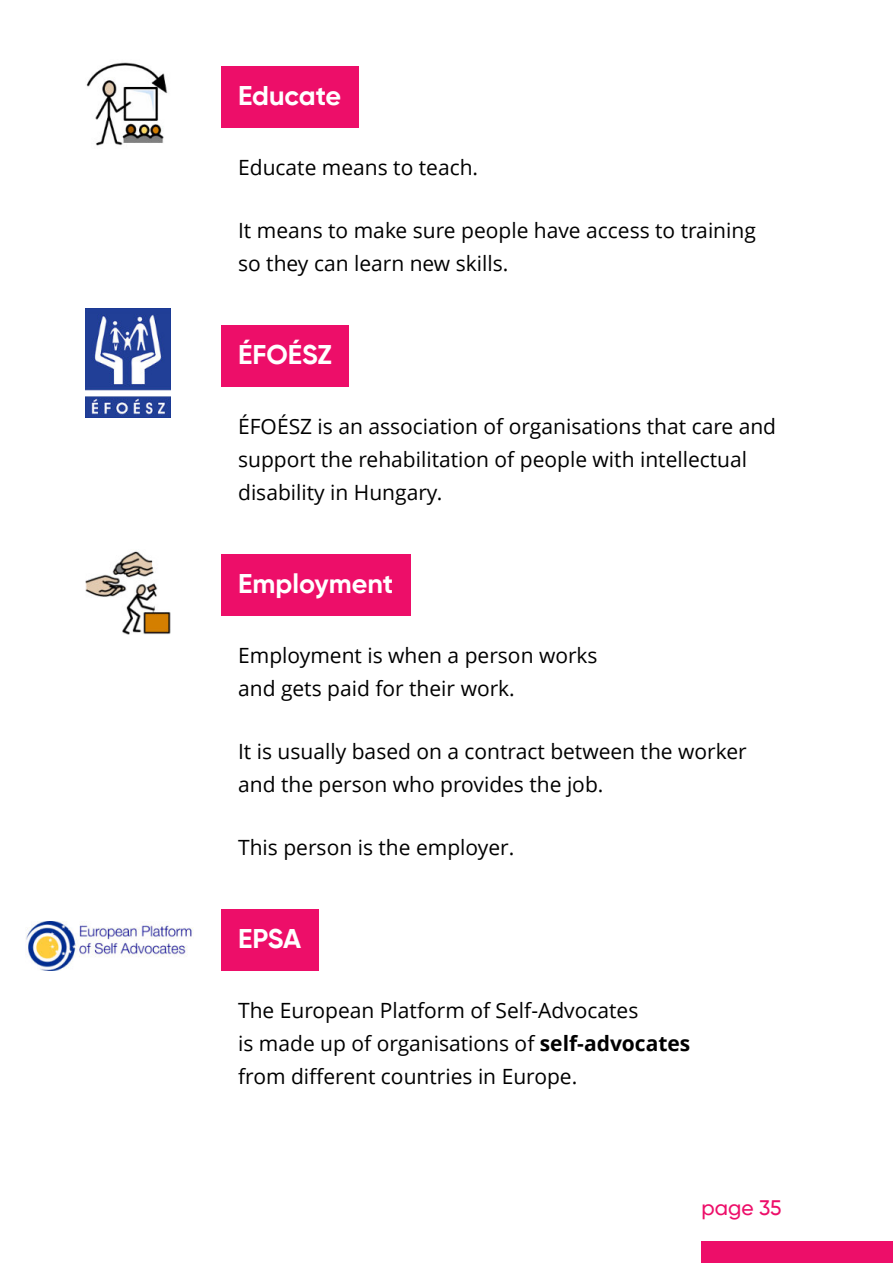
<style>
.page{position:relative;width:893px;height:1263px;background:#fff}
.page>*{position:absolute;margin:0;border:0;box-sizing:border-box;transform-origin:0 0}
.t1{font:700 27px "Gilroy";color:#fff}
.t2{font:21px/33px "Open Sans";color:#000}
.t3{font:500 21px "Gilroy";color:#ed0e69}
.s1{font-weight:700}
</style>
<div class="page">
<div style="left:221px;top:67px;width:137px;height:61px;background:#ed0e69"></div>
<div style="left:221px;top:326px;width:128px;height:61px;background:#ed0e69"></div>
<div style="left:221px;top:555px;width:189px;height:61px;background:#ed0e69"></div>
<div style="left:221px;top:910px;width:97px;height:61px;background:#ed0e69"></div>
<img style="left:85px;top:551px;width:85px;height:83px">
<img style="left:86px;top:62px;width:82px;height:84px">
<img style="left:85px;top:308px;width:85px;height:110px">
<img style="left:26px;top:921px;width:168px;height:49px">
<div style="left:702px;top:1242px;width:191px;height:21px;background:#ed0e69"></div>
<p class="t1" style="left:238px;top:84px;width:105px">Educate</p>
<p class="t2" style="left:238px;top:153px;width:242px">Educate means to teach.</p>
<p class="t2" style="left:238px;top:216px;width:519px">It means to make sure people have access to training so they can learn new skills.</p>
<p class="t1" style="left:238px;top:343px;width:95px">ÉFOÉSZ</p>
<p class="t2" style="left:238px;top:412px;width:540px">ÉFOÉSZ is an association of organisations that care and support the rehabilitation of people with intellectual disability in Hungary.</p>
<p class="t1" style="left:238px;top:572px;width:157px">Employment</p>
<p class="t2" style="left:238px;top:641px;width:361px">Employment is when a person works and gets paid for their work.</p>
<p class="t2" style="left:238px;top:737px;width:510px">It is usually based on a contract between the worker and the person who provides the job.</p>
<p class="t2" style="left:238px;top:833px;width:278px">This person is the employer.</p>
<p class="t1" style="left:238px;top:927px;width:65px">EPSA</p>
<p class="t2" style="left:238px;top:996px;width:454px">The European Platform of Self-Advocates<br>is made up of organisations of <span class="s1">self-advocates </span>from different countries in Europe.</p>
<p class="t3" style="left:702px;top:1198px;width:81px">page 35</p>
</div>
